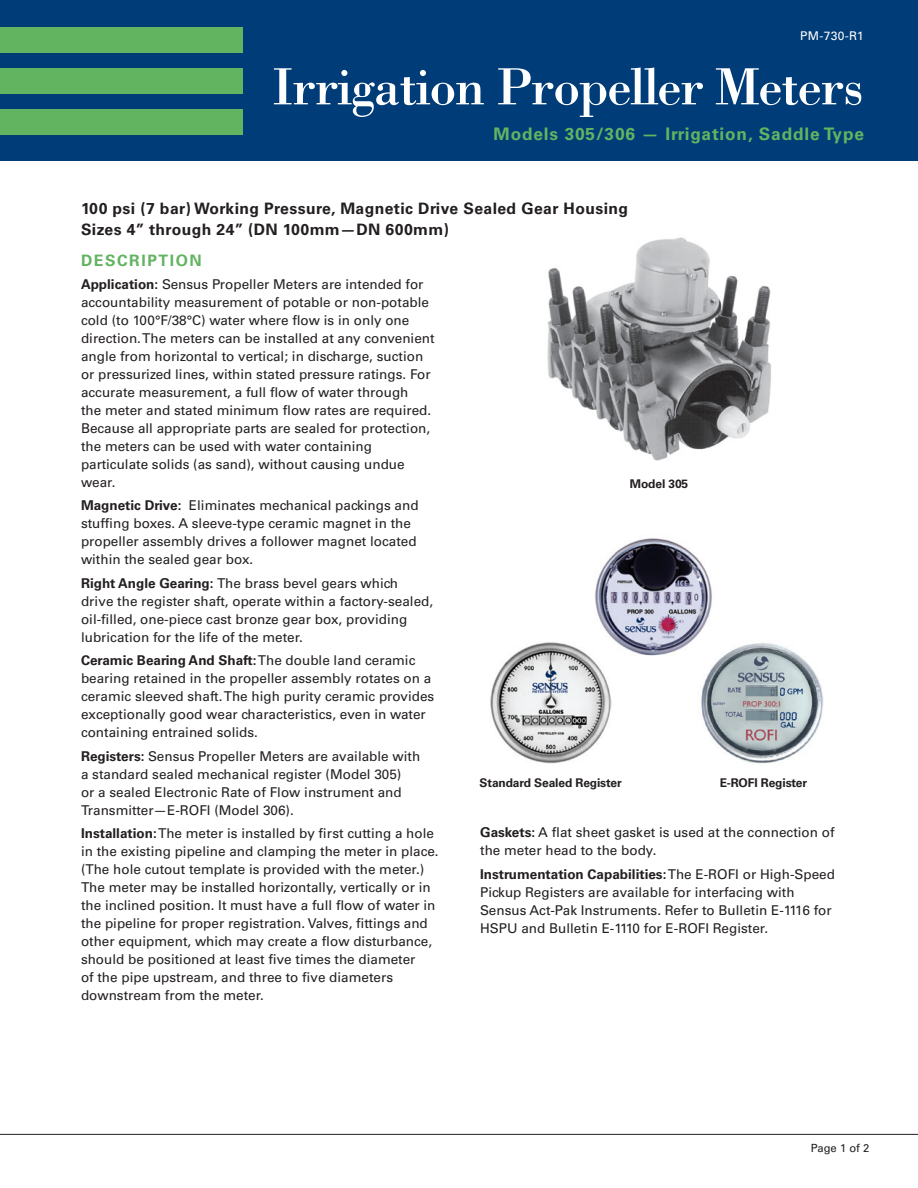
<style>
.page{position:relative;width:918px;height:1188px;background:#fff}
.page>*{position:absolute;margin:0;border:0;box-sizing:border-box;transform-origin:0 0}
.t1{font:54px "Bodoni";letter-spacing:-.025em;color:#fff}
.t2{font:700 17.25px "Univers";letter-spacing:.05em;color:#63b461}
.t3{font:700 15.75px/21px "Univers";letter-spacing:.025em;color:#231f20}
.Uni_-_Bullet_Body_9{font:700 15.75px "Univers";letter-spacing:.1em;color:#63b461}
.Uni_-_BodyText_9_10{font:13.5px/18px "Univers";color:#231f20}
.Uni_-_Body_Section{font:700 12px "Univers";letter-spacing:-.01em;color:#231f20}
.t4{font:12px "Univers";letter-spacing:.025em;color:#fff}
.t5{font:11.25px "Univers";color:#231f20}
.s1{font-weight:700}
</style>
<div class="page">
<div style="left:0;top:0;width:918px;height:161px;background:#003d78"></div>
<hr style="left:0;top:1134px;width:918px;height:1px;background:#231f20">
<div style="left:0;top:27px;width:243px;height:25px;background:#63b461"></div>
<div style="left:0;top:68px;width:243px;height:26px;background:#63b461"></div>
<div style="left:0;top:110px;width:243px;height:25px;background:#63b461"></div>
<img style="left:595px;top:538px;width:117px;height:118px">
<img style="left:698px;top:639px;width:126px;height:125px">
<img style="left:490px;top:642px;width:121px;height:122px">
<img style="left:547px;top:237px;width:224px;height:224px">
<p class="t4" style="left:800px;top:28px;width:65px">PM-730-R1</p>
<p class="t1" style="left:272px;top:54px;width:593px">Irrigation Propeller Meters</p>
<p class="t2" style="left:494px;top:124px;width:372px">Models 305/306 — Irrigation, Saddle Type</p>
<p class="t3" style="left:81px;top:198px;width:549px">100 psi (7 bar) Working Pressure, Magnetic Drive Sealed Gear Housing<br>Sizes 4” through 24” (DN 100mm—DN 600mm)</p>
<p class="Uni_-_Bullet_Body_9" style="left:81px;top:251px;width:122px">DESCRIPTION</p>
<p class="Uni_-_BodyText_9_10" style="left:81px;top:275px;width:355px"><span class="s1">Application:</span> Sensus Propeller Meters are intended for accountability measurement of potable or non-potable cold (to 100°F/38°C) water where flow is in only one direction. The meters can be installed at any convenient angle from horizontal to vertical; in discharge, suction or pressurized lines, within stated pressure ratings. For accurate measurement, a full flow of water through<br>the meter and stated minimum flow rates are required.<br>Because all appropriate parts are sealed for protection, the meters can be used with water containing particulate solids (as sand), without causing undue wear.</p>
<p class="Uni_-_BodyText_9_10" style="left:81px;top:497px;width:339px"><span class="s1">Magnetic Drive:</span> Eliminates mechanical packings and stuffing boxes. A sleeve-type ceramic magnet in the propeller assembly drives a follower magnet located within the sealed gear box.</p>
<p class="Uni_-_BodyText_9_10" style="left:81px;top:574px;width:354px"><span class="s1">Right Angle Gearing:</span> The brass bevel gears which drive the register shaft, operate within a factory-sealed, oil-filled, one-piece cast bronze gear box, providing lubrication for the life of the meter.</p>
<p class="Uni_-_BodyText_9_10" style="left:81px;top:651px;width:355px"><span class="s1">Ceramic Bearing And Shaft:</span> The double land ceramic bearing retained in the propeller assembly rotates on a ceramic sleeved shaft. The high purity ceramic provides exceptionally good wear characteristics, even in water containing entrained solids.</p>
<p class="Uni_-_BodyText_9_10" style="left:81px;top:747px;width:341px"><span class="s1">Registers:</span> Sensus Propeller Meters are available with a standard sealed mechanical register (Model 305)<br>or a sealed Electronic Rate of Flow instrument and Transmitter—E-ROFI (Model 306).</p>
<p class="Uni_-_BodyText_9_10" style="left:81px;top:824px;width:359px"><span class="s1">Installation:</span> The meter is installed by first cutting a hole in the existing pipeline and clamping the meter in place. (The hole cutout template is provided with the meter.)<br>The meter may be installed horizontally, vertically or in the inclined position. It must have a full flow of water in the pipeline for proper registration. Valves, fittings and other equipment, which may create a flow disturbance, should be positioned at least five times the diameter<br>of the pipe upstream, and three to five diameters downstream from the meter.</p>
<p class="Uni_-_Body_Section" style="left:630px;top:476px;width:60px">Model 305</p>
<p class="Uni_-_Body_Section" style="left:480px;top:776px;width:144px">Standard Sealed Register</p>
<p class="Uni_-_Body_Section" style="left:720px;top:776px;width:89px">E-ROFI Register</p>
<p class="Uni_-_BodyText_9_10" style="left:480px;top:824px;width:356px"><span class="s1">Gaskets:</span> A flat sheet gasket is used at the connection of the meter head to the body.</p>
<p class="Uni_-_BodyText_9_10" style="left:480px;top:865px;width:356px"><span class="s1">Instrumentation Capabilities:</span> The E-ROFI or High-Speed Pickup Registers are available for interfacing with Sensus Act-Pak Instruments. Refer to Bulletin E-1116 for HSPU and Bulletin E-1110 for E-ROFI Register.</p>
<p class="t5" style="left:811px;top:1141px;width:60px">Page 1 of 2</p>
</div>
